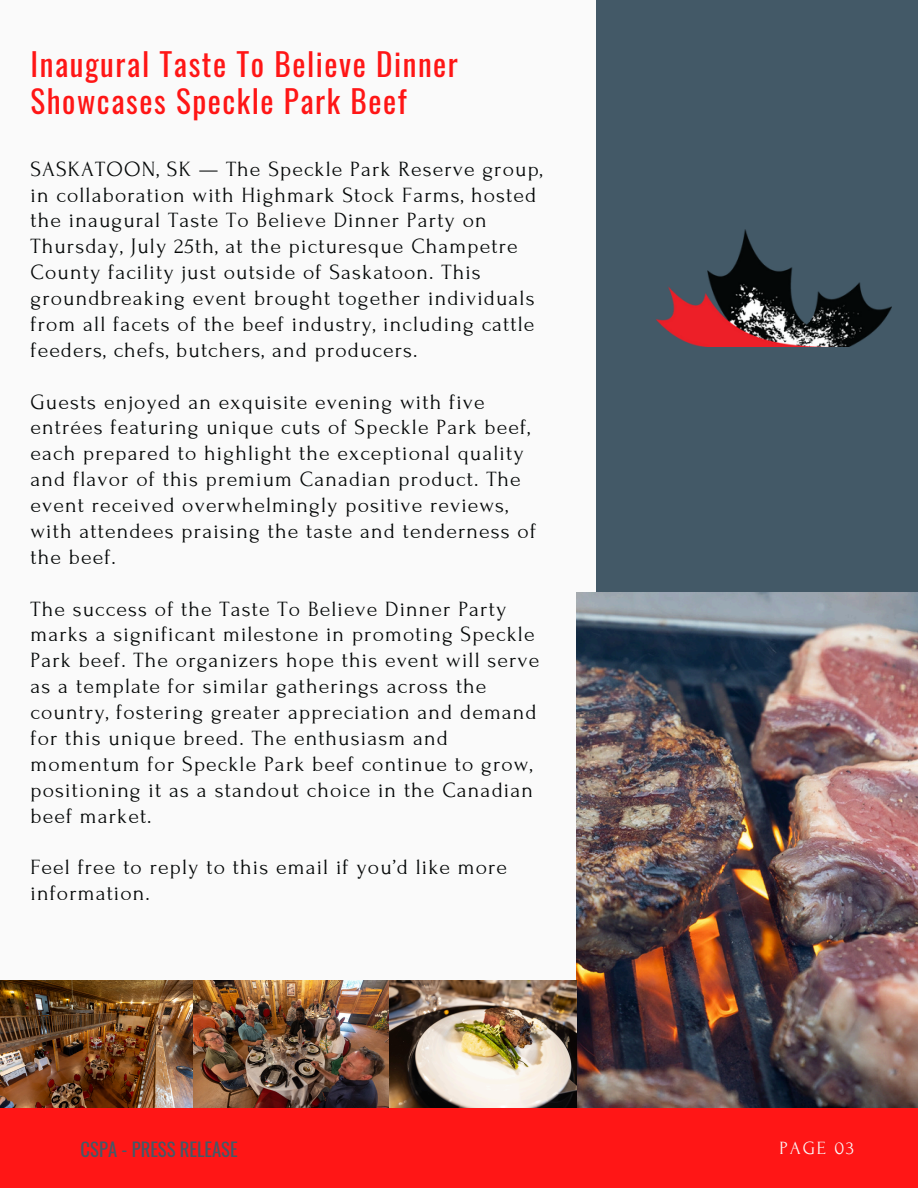
<style>
.page{position:relative;width:918px;height:1188px;background:#fafafa}
.page>*{position:absolute;margin:0;border:0;box-sizing:border-box;transform-origin:0 0}
.t1{font:31.2px/37.2px "Oswald";letter-spacing:.05em;color:#ff1616}
.t2{font:21.75px/25.8px "Forum";letter-spacing:.05em;color:#040707}
.t3{font:18.6px "Oswald";color:#435967}
.t4{font:18.6px "Forum";letter-spacing:.1em;color:#fafafa}
</style>
<div class="page">
<div style="left:596px;top:0;width:322px;height:593px;background:#435967"></div>
<div style="left:0;top:1107px;width:918px;height:81px;background:#ff1616"></div>
<img style="left:576px;top:592px;width:342px;height:516px">
<img style="left:657px;top:230px;width:235px;height:117px">
<img style="left:0;top:980px;width:576px;height:128px">
<p class="t1" style="left:31px;top:44px;width:429px">Inaugural Taste To Believe Dinner<br>Showcases Speckle Park Beef</p>
<p class="t2" style="left:31px;top:156px;width:514px">SASKATOON, SK — The Speckle Park Reserve group, in collaboration with Highmark Stock Farms, hosted the inaugural Taste To Believe Dinner Party on Thursday, July 25th, at the picturesque Champetre County facility just outside of Saskatoon. This groundbreaking event brought together individuals from all facets of the beef industry, including cattle feeders, chefs, butchers, and producers.</p>
<p class="t2" style="left:31px;top:389px;width:507px">Guests enjoyed an exquisite evening with five entrées featuring unique cuts of Speckle Park beef, each prepared to highlight the exceptional quality and flavor of this premium Canadian product. The event received overwhelmingly positive reviews, with attendees praising the taste and tenderness of the beef.</p>
<p class="t2" style="left:31px;top:596px;width:510px">The success of the Taste To Believe Dinner Party marks a significant milestone in promoting Speckle Park beef. The organizers hope this event will serve as a template for similar gatherings across the country, fostering greater appreciation and demand for this unique breed. The enthusiasm and momentum for Speckle Park beef continue to grow, positioning it as a standout choice in the Canadian beef market.</p>
<h2 class="t2" style="left:31px;top:855px;width:478px">Feel free to reply to this email if you’d like more information.</h2>
<p class="t3" style="left:81px;top:1135px;width:159px">CSPA - PRESS RELEASE</p>
<p class="t4" style="left:780px;top:1138px;width:76px">PAGE 03</p>
</div>
